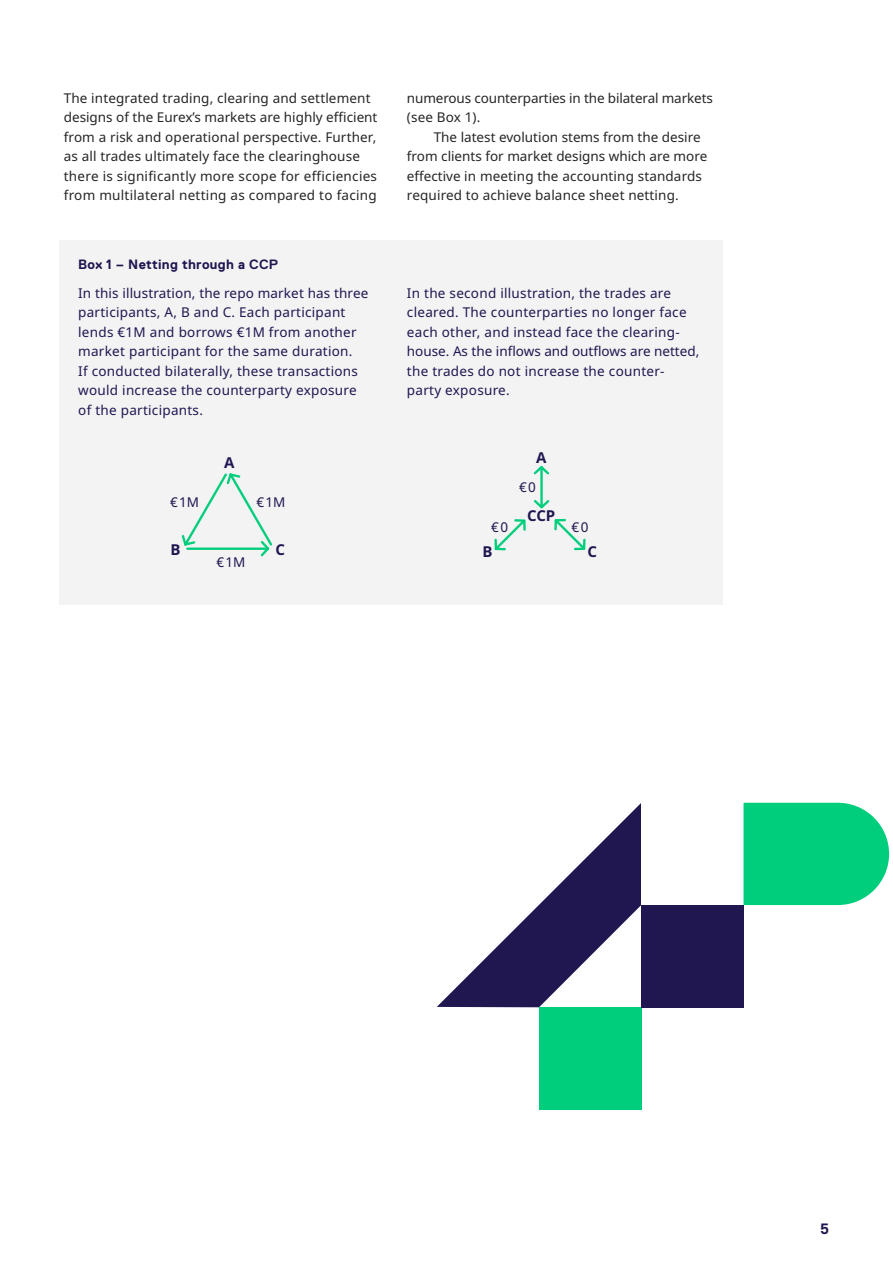
<style>
.page{position:relative;width:893px;height:1263px;background:#fff}
.page>*{position:absolute;margin:0;border:0;box-sizing:border-box;transform-origin:0 0}
.t1{font:700 15px "Noto Sans";color:#201751}
.t2{font:700 15px "Replica";color:#201751}
.t3{font:13.5px/19.5px "Noto Sans";letter-spacing:.02em;color:#201751}
.t4{font:13.5px/19.5px "Noto Sans";letter-spacing:.01em;color:#272526}
.t5{font:13.5px/19.5px "Noto Sans";letter-spacing:-.01em;color:#272526}
.t6{font:700 13.5px "Replica";letter-spacing:.02em;color:#201751}
</style>
<div class="page">
<svg style="left:437px;top:803px;width:204px;height:204px"></svg>
<div style="left:539px;top:1007px;width:102px;height:102px;background:#00ce7d"></div>
<div style="left:641px;top:905px;width:102px;height:102px;background:#201751"></div>
<svg style="left:743px;top:803px;width:146px;height:102px;background:#13d187"></svg>
<div style="left:60px;top:240px;width:663px;height:365px;background:#f3f3f3"></div>
<hr style="left:540px;top:466px;width:3px;height:41px;background:#00ce7d">
<svg style="left:534px;top:466px;width:15px;height:8px"></svg>
<svg style="left:534px;top:500px;width:15px;height:8px"></svg>
<svg style="left:554px;top:519px;width:32px;height:31px"></svg>
<svg style="left:494px;top:519px;width:32px;height:31px"></svg>
<svg style="left:182px;top:473px;width:90px;height:83px"></svg>
<p class="t4" style="left:64px;top:88px;width:315px">The integrated trading, clearing and settlement designs of the Eurex’s markets are highly efficient from a risk and operational perspective. Further, as all trades ultimately face the clearinghouse there is significantly more scope for efficiencies from multilateral netting as compared to facing</p>
<p class="t5" style="left:407px;top:88px;width:307px">numerous counterparties in the bilateral markets (see Box 1).</p>
<p class="t4" style="left:407px;top:127px;width:302px;text-indent:27px">The latest evolution stems from the desire from clients for market designs which are more effective in meeting the accounting standards required to achieve balance sheet netting.</p>
<p class="t6" style="left:78px;top:256px;width:201px">Box 1 – Netting through a CCP</p>
<p class="t3" style="left:78px;top:283px;width:292px">In this illustration, the repo market has three participants, A, B and C. Each participant lends €1M and borrows €1M from another market participant for the same duration.<br>If conducted bilaterally, these transactions would increase the counterparty exposure of the participants.</p>
<p class="t3" style="left:407px;top:283px;width:294px">In the second illustration, the trades are cleared. The counterparties no longer face each other, and instead face the clearing&shy;house. As the inflows and outflows are netted, the trades do not increase the counter&shy;party exposure.</p>
<p class="t1" style="left:224px;top:452px;width:12px">A</p>
<p class="t3" style="left:170px;top:492px;width:31px">€1M</p>
<p class="t3" style="left:256px;top:492px;width:31px">€1M</p>
<p class="t1" style="left:171px;top:539px;width:12px">B</p>
<p class="t1" style="left:275px;top:539px;width:11px">C</p>
<p class="t3" style="left:216px;top:553px;width:31px">€1M</p>
<p class="t1" style="left:536px;top:447px;width:12px">A</p>
<p class="t3" style="left:491px;top:518px;width:18px">€0</p>
<p class="t3" style="left:519px;top:478px;width:18px">€0</p>
<p class="t1" style="left:527px;top:505px;width:30px">CCP</p>
<p class="t3" style="left:572px;top:518px;width:18px">€0</p>
<p class="t1" style="left:483px;top:541px;width:12px">B</p>
<p class="t1" style="left:587px;top:541px;width:11px">C</p>
<p class="t2" style="left:820px;top:1220px;width:10px">5</p>
</div>
